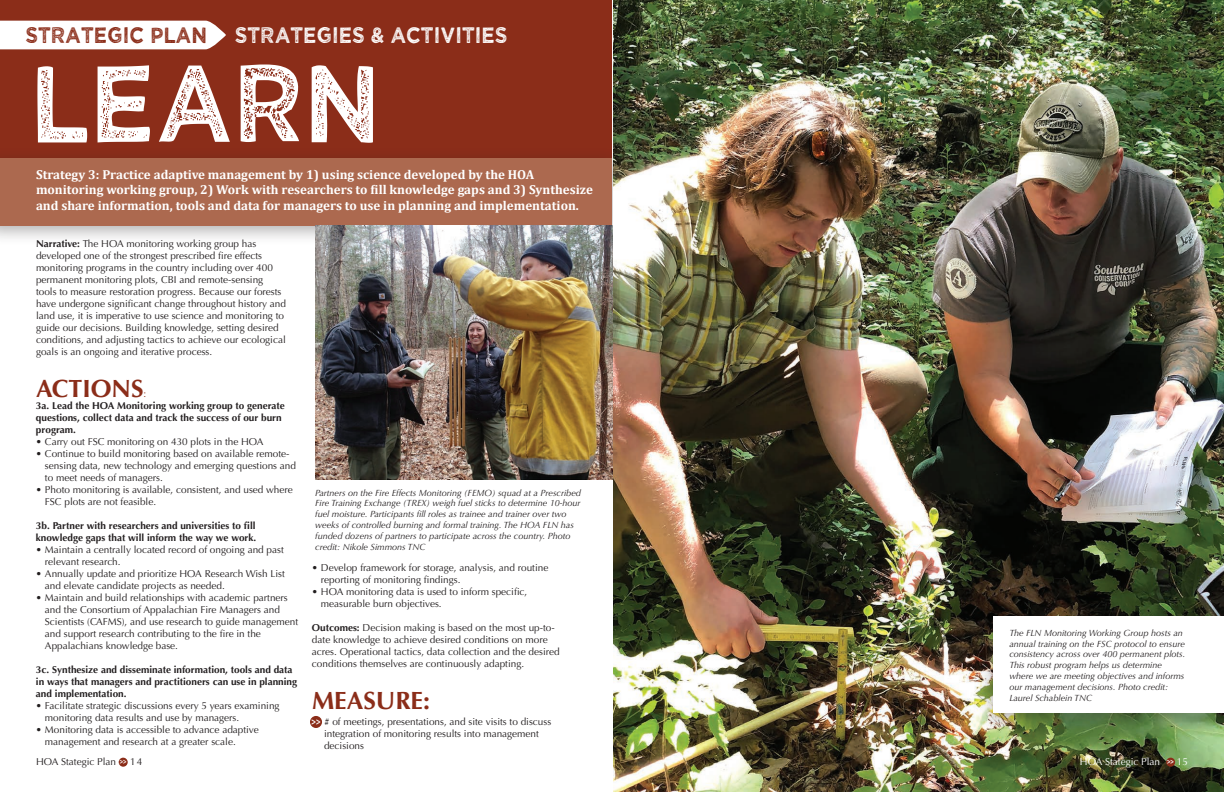
<style>
.page{position:relative;width:1224px;height:792px;background:#fff}
.page>*{position:absolute;margin:0;border:0;box-sizing:border-box;transform-origin:0 0}
.t1{font:110.2px "Wicked Grit";color:#fff;scale:.89 1}
.t2{font:700 25px "Optima";color:#8b2d19}
.t3{font:22.3px "Wicked Grit";color:#fff;scale:.89 1}
.t4{font:700 13px/15.6px "Cambria";color:#fff}
.t5{font:10px/12px "Optima";color:#231f20}
.t6{font:700 10px/12px "Optima";color:#231f20}
.t7{font:10px "Optima";color:#fff}
.t8{font:10px "Optima";color:#8b2d19}
.t9{font:italic 9px/10.8px "Optima";color:#231f20}
.t10{font:900 7.2px "Optima";color:#fff;scale:.69 1}
.s1{color:#8b2d19}
.s2{font-weight:700}
.s3{font-weight:900;font-size:9.6px;color:#fff}
</style>
<div class="page">
<div style="left:0;top:0;width:612px;height:158px;background:#8b2d19"></div>
<div style="left:0;top:148px;width:627px;height:98px;background:#231f20;opacity:.35"></div>
<div style="left:0;top:158px;width:612px;height:68px;background:#ac694f"></div>
<div style="left:0;top:21px;width:226px;height:28px;background:#fff"></div>
<img style="left:315px;top:226px;width:298px;height:253px">
<div style="left:310px;top:716px;width:12px;height:12px;background:#8b2d19;border-radius:50%"></div>
<img style="left:613px;top:0;width:611px;height:792px">
<div style="left:978px;top:606px;width:246px;height:127px;background:#231f20;opacity:.35"></div>
<div style="left:994px;top:616px;width:230px;height:97px;background:#fff"></div>
<div style="left:119px;top:758px;width:9px;height:9px;background:#8b2d19;border-radius:50%"></div>
<div style="left:1166px;top:758px;width:9px;height:9px;background:#8b2d19;border-radius:50%"></div>
<h3 class="t3" style="left:25px;top:25px;width:543px"><span class="s1">STRATEGIC PLAN</span> STRATEGIES &amp; ACTIVITIES</h3>
<h1 class="t1" style="left:29px;top:54px;width:397px">LEARN</h1>
<p class="t4" style="left:36px;top:166px;width:558px">Strategy 3: Practice adaptive management by 1) using science developed by the HOA monitoring working group, 2) Work with researchers to fill knowledge gaps and 3) Synthesize and share information, tools and data for managers to use in planning and implementation.</p>
<p class="t5" style="left:36px;top:238px;width:252px"><span class="s2">Narrative:</span> The HOA monitoring working group has developed one of the strongest prescribed fire effects monitoring programs in the country including over 400 permanent monitoring plots, CBI and remote-sensing tools to measure restoration progress. Because our forests have undergone significant change throughout history and land use, it is imperative to use science and monitoring to guide our decisions. Building knowledge, setting desired conditions, and adjusting tactics to achieve our ecological goals is an ongoing and iterative process.</p>
<h2 class="t2" style="left:36px;top:374px;width:109px">ACTIONS</h2>
<p class="t8" style="left:144px;top:388px;width:4px">:</p>
<p class="t6" style="left:36px;top:400px;width:250px">3a. Lead the HOA Monitoring working group to generate questions, collect data and track the success of our burn program.</p>
<p class="t5" style="left:36px;top:436px;width:229px">• Carry out FSC monitoring on 430 plots in the HOA</p>
<p class="t5" style="left:45px;top:448px;width:253px;text-indent:-9px">• Continue to build monitoring based on available remote&shy;sensing data, new technology and emerging questions and to meet needs of managers.</p>
<p class="t5" style="left:45px;top:484px;width:249px;text-indent:-9px">• Photo monitoring is available, consistent, and used where<br>FSC plots are not feasible.</p>
<p class="t6" style="left:36px;top:520px;width:222px">3b. Partner with researchers and universities to fill knowledge gaps that will inform the way we work.</p>
<p class="t5" style="left:45px;top:544px;width:240px;text-indent:-9px">• Maintain a centrally located record of ongoing and past relevant research.</p>
<p class="t5" style="left:45px;top:568px;width:241px;text-indent:-9px">• Annually update and prioritize HOA Research Wish List and elevate candidate projects as needed.</p>
<p class="t5" style="left:45px;top:592px;width:255px;text-indent:-9px">• Maintain and build relationships with academic partners and the Consortium of Appalachian Fire Managers and Scientists (CAFMS), and use research to guide management and support research contributing to the fire in the Appalachians knowledge base.</p>
<p class="t6" style="left:36px;top:664px;width:263px">3c. Synthesize and disseminate information, tools and data in ways that managers and practitioners can use in planning and implementation.</p>
<p class="t5" style="left:45px;top:700px;width:236px;text-indent:-9px">• Facilitate strategic discussions every 5 years examining monitoring data results and use by managers.</p>
<p class="t5" style="left:45px;top:724px;width:215px;text-indent:-9px">• Monitoring data is accessible to advance adaptive management and research at a greater scale.</p>
<p class="t9" style="left:315px;top:487px;width:267px">Partners on the Fire Effects Monitoring (FEMO) squad at a Prescribed Fire Training Exchange (TREX) weigh fuel sticks to determine 10-hour fuel moisture. Participants fill roles as trainee and trainer over two weeks of controlled burning and formal training. The HOA FLN has funded dozens of partners to participate across the country. Photo credit: Nikole Simmons TNC</p>
<p class="t5" style="left:321px;top:562px;width:229px;text-indent:-9px">• Develop framework for storage, analysis, and routine reporting of monitoring findings.</p>
<p class="t5" style="left:321px;top:586px;width:208px;text-indent:-9px">• HOA monitoring data is used to inform specific, measurable burn objectives.</p>
<p class="t5" style="left:312px;top:622px;width:249px"><span class="s2">Outcomes:</span> Decision making is based on the most up-to&shy;date knowledge to achieve desired conditions on more acres. Operational tactics, data collection and the desired conditions themselves are continuously adapting.</p>
<h2 class="t2" style="left:312px;top:686px;width:120px">MEASURE:</h2>
<p class="t5" style="left:324px;top:716px;width:229px;text-indent:-12px"><span class="s3">&gt;&gt;</span> # of meetings, presentations, and site visits to discuss integration of monitoring results into management decisions</p>
<p class="t9" style="left:1009px;top:627px;width:177px">The FLN Monitoring Working Group hosts an annual training on the FSC protocol to ensure consistency across over 400 permanent plots.<br>This robust program helps us determine where we are meeting objectives and informs our management decisions. Photo credit:<br>Laurel Schablein TNC</p>
<p class="t5" style="left:36px;top:756px;width:82px">HOA Stategic Plan</p>
<p class="t5" style="left:130px;top:756px;width:14px">14</p>
<p class="t10" style="left:120px;top:757px;width:11px">&gt;&gt;</p>
<p class="t7" style="left:1080px;top:756px;width:82px">HOA Stategic Plan</p>
<p class="t7" style="left:1177px;top:756px;width:13px">15</p>
<p class="t10" style="left:1167px;top:757px;width:11px">&gt;&gt;</p>
</div>
